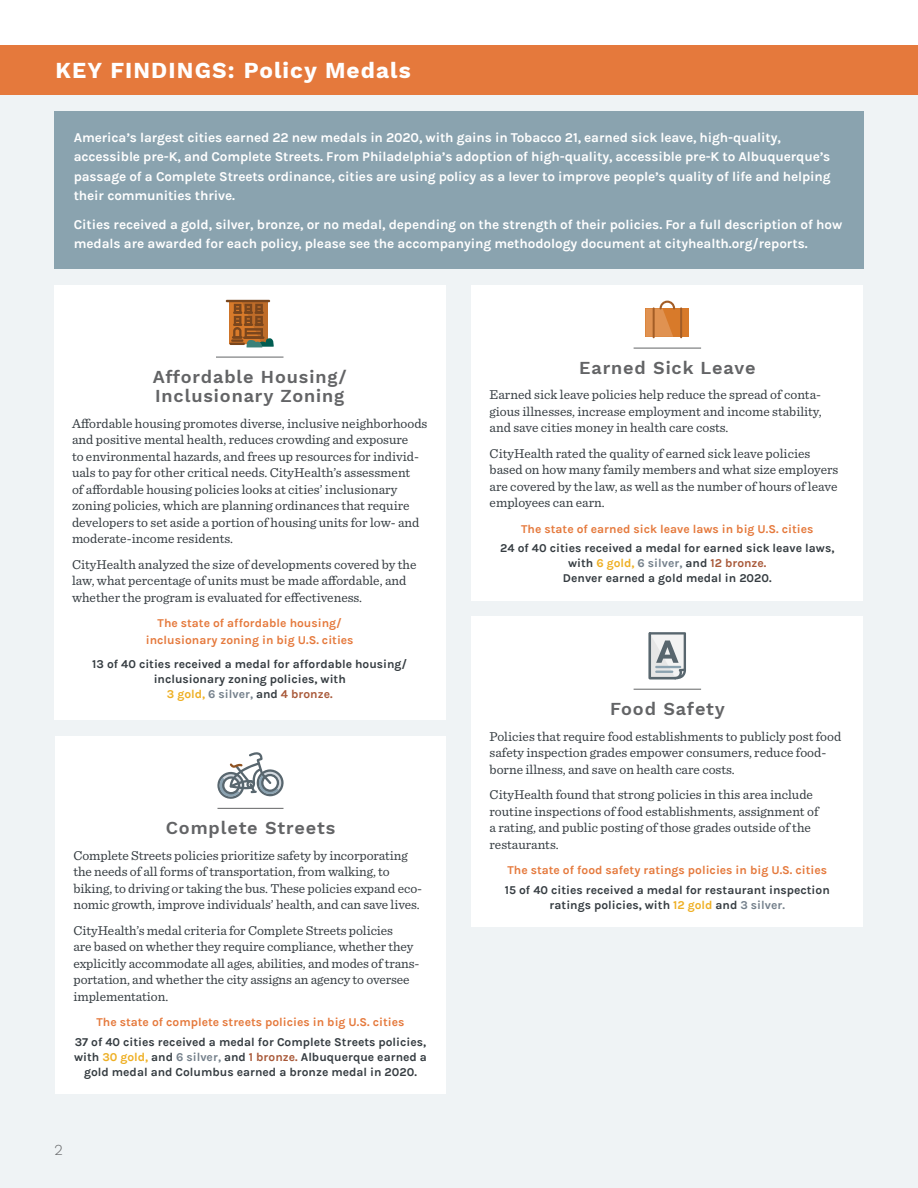
<style>
.page{position:relative;width:918px;height:1188px;background:#fff}
.page>*{position:absolute;margin:0;border:0;box-sizing:border-box;transform-origin:0 0}
.t1{font:700 22.5px "Work Sans";letter-spacing:.05em;color:#fff}
.t2{font:600 18px/19.4px "Work Sans";letter-spacing:.05em;color:#636466}
.t3{font:300 15px "Work Sans";color:#636466}
.t4{font:13.5px/16.5px "Sentinel";color:#353c41}
.t5{font:700 13.5px/19.5px "Karla";letter-spacing:-.01em;color:#fff}
.t6{font:700 12px/15px "Karla";color:#353c41;text-align:center}
.t7{font:700 12px/16.5px "Karla";color:#e5793c;text-align:center}
.s1{color:#eeaf23}
.s2{color:#74808b}
.s3{color:#a85838}
</style>
<div class="page">
<div style="left:0;top:57px;width:918px;height:1131px;background:#eff3f5"></div>
<div style="left:54px;top:111px;width:809px;height:157px;background:#8aa3af"></div>
<div style="left:0;top:45px;width:918px;height:49px;background:#e5793c"></div>
<div style="left:54px;top:285px;width:392px;height:435px;background:#fff"></div>
<hr style="left:216px;top:357px;width:68px;height:1px;background:#636466">
<hr style="left:226px;top:300px;width:44px;height:2px;background:#7a461d">
<svg style="left:229px;top:301px;width:45px;height:46px;background:#a57345"></svg>
<div style="left:56px;top:736px;width:390px;height:358px;background:#fff"></div>
<hr style="left:218px;top:808px;width:66px;height:1px;background:#636466">
<svg style="left:217px;top:752px;width:67px;height:47px"></svg>
<div style="left:472px;top:285px;width:391px;height:315px;background:#fff"></div>
<hr style="left:634px;top:348px;width:67px;height:1px;background:#636466">
<div style="left:646px;top:308px;width:43px;height:29px;background:#d87a2a"></div>
<hr style="left:653px;top:307px;width:2px;height:31px;background:#a35d26">
<hr style="left:680px;top:307px;width:2px;height:31px;background:#a35d26">
<svg style="left:646px;top:301px;width:29px;height:36px"></svg>
<div style="left:472px;top:616px;width:391px;height:311px;background:#fff"></div>
<hr style="left:634px;top:689px;width:67px;height:1px;background:#636466">
<svg style="left:649px;top:632px;width:37px;height:47px"></svg>
<h1 class="t1" style="left:56px;top:62px;width:357px">KEY FINDINGS: Policy Medals</h1>
<p class="t5" style="left:74px;top:129px;width:758px">America’s largest cities earned 22 new medals in 2020, with gains in Tobacco 21, earned sick leave, high-quality, accessible pre-K, and Complete Streets. From Philadelphia’s adoption of high-quality, accessible pre-K to Albuquerque’s passage of a Complete Streets ordinance, cities are using policy as a lever to improve people’s quality of life and helping their communities thrive.</p>
<p class="t5" style="left:74px;top:216px;width:770px">Cities received a gold, silver, bronze, or no medal, depending on the strength of their policies. For a full description of how medals are awarded for each policy, please see the accompanying methodology document at cityhealth.org/reports.</p>
<h2 class="t2" style="left:153px;top:369px;width:196px">Affordable Housing/<br>Inclusionary Zoning</h2>
<p class="t4" style="left:72px;top:416px;width:357px">Affordable housing promotes diverse, inclusive neighborhoods and positive mental health, reduces crowding and exposure<br>to environmental hazards, and frees up resources for individ&shy;uals to pay for other critical needs. CityHealth’s assessment<br>of affordable housing policies looks at cities’ inclusionary zoning policies, which are planning ordinances that require developers to set aside a portion of housing units for low- and moderate-income residents.</p>
<p class="t4" style="left:72px;top:557px;width:346px">CityHealth analyzed the size of developments covered by the law, what percentage of units must be made affordable, and whether the program is evaluated for effectiveness.</p>
<p class="t7" style="left:146px;top:616px;width:209px">The state of affordable housing/ inclusionary zoning in big U.S. cities</p>
<p class="t6" style="left:92px;top:657px;width:317px">13 of 40 cities received a medal for affordable housing/ inclusionary zoning policies, with<br><span class="s1">3 gold,</span> <span class="s2">6 silver,</span> and <span class="s3">4 bronze.</span></p>
<h2 class="t2" style="left:166px;top:820px;width:171px">Complete Streets</h2>
<p class="t4" style="left:74px;top:847px;width:350px">Complete Streets policies prioritize safety by incorporating the needs of all forms of transportation, from walking, to biking, to driving or taking the bus. These policies expand eco&shy;nomic growth, improve individuals’ health, and can save lives.</p>
<p class="t4" style="left:74px;top:922px;width:348px">CityHealth’s medal criteria for Complete Streets policies<br>are based on whether they require compliance, whether they explicitly accommodate all ages, abilities, and modes of trans&shy;portation, and whether the city assigns an agency to oversee implementation.</p>
<p class="t7" style="left:97px;top:1015px;width:309px">The state of complete streets policies in big U.S. cities</p>
<p class="t6" style="left:74px;top:1035px;width:354px">37 of 40 cities received a medal for Complete Streets policies, with <span class="s1">30 gold,</span> and <span class="s2">6 silver,</span> and <span class="s3">1 bronze.</span> Albuquerque earned a gold medal and Columbus earned a bronze medal in 2020.</p>
<p class="t3" style="left:55px;top:1141px;width:10px">2</p>
<h2 class="t2" style="left:579px;top:360px;width:178px">Earned Sick Leave</h2>
<p class="t4" style="left:490px;top:387px;width:334px;text-align:justify">Earned sick leave policies help reduce the spread of conta&shy;gious illnesses, increase employment and income stability, and save cities money in health care costs.</p>
<p class="t4" style="left:490px;top:446px;width:350px">CityHealth rated the quality of earned sick leave policies based on how many family members and what size employers are covered by the law, as well as the number of hours of leave employees can earn.</p>
<p class="t7" style="left:521px;top:522px;width:294px">The state of earned sick leave laws in big U.S. cities</p>
<p class="t6" style="left:500px;top:542px;width:336px">24 of 40 cities received a medal for earned sick leave laws, with <span class="s1">6 gold,</span> <span class="s2">6 silver,</span> and <span class="s3">12 bronze.<br></span>Denver earned a gold medal in 2020.</p>
<h2 class="t2" style="left:610px;top:701px;width:116px">Food Safety</h2>
<p class="t4" style="left:490px;top:728px;width:353px">Policies that require food establishments to publicly post food safety inspection grades empower consumers, reduce food&shy;borne illness, and save on health care costs.</p>
<p class="t4" style="left:490px;top:787px;width:330px">CityHealth found that strong policies in this area include routine inspections of food establishments, assignment of a rating, and public posting of those grades outside of the restaurants.</p>
<p class="t7" style="left:507px;top:863px;width:321px">The state of food safety ratings policies in big U.S. cities</p>
<p class="t6" style="left:505px;top:883px;width:326px">15 of 40 cities received a medal for restaurant inspection ratings policies, with <span class="s1">12 gold</span> and <span class="s2">3 silver.</span></p>
</div>
